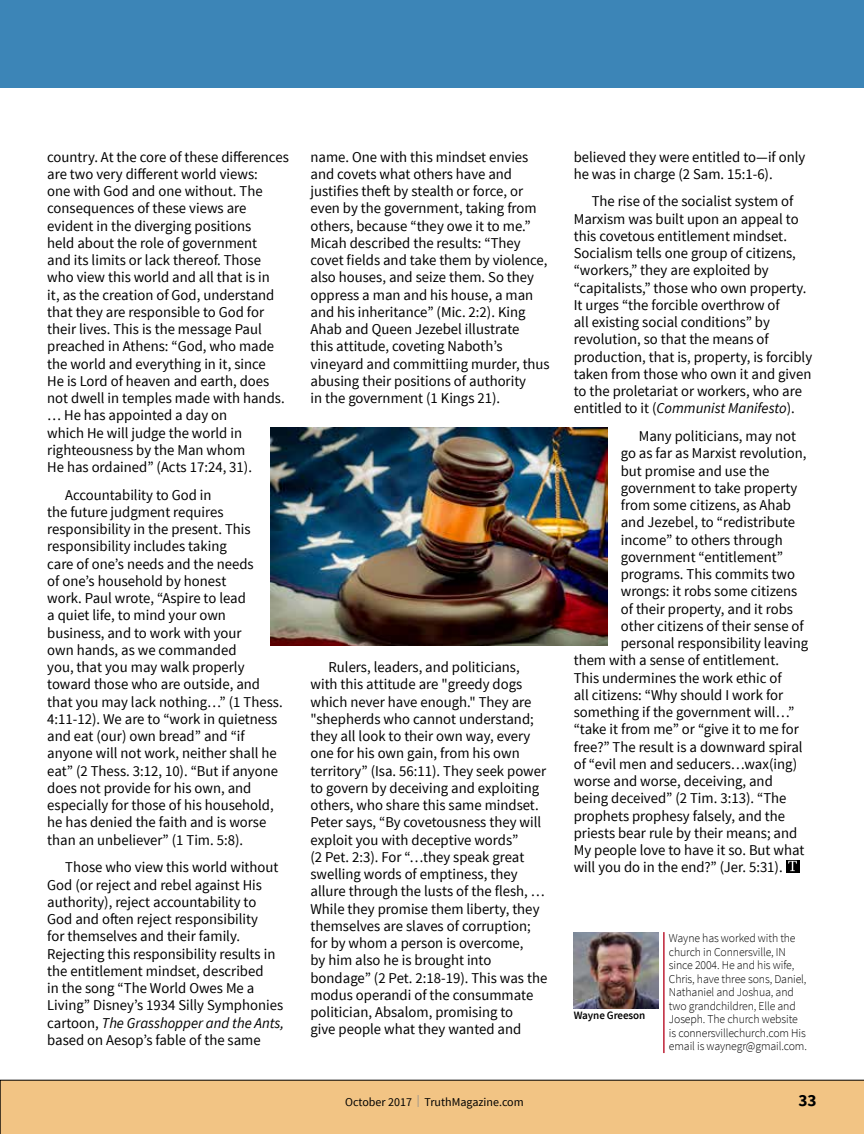
<style>
.page{position:relative;width:864px;height:1134px;background:#fff}
.page>*{position:absolute;margin:0;border:0;box-sizing:border-box;transform-origin:0 0}
.t1{font:700 17.25px "Source Sans Pro";color:#000}
.t2{font:15px/17.2px "Source Sans Pro";color:#000}
.t3{font:300 12px/13.5px "Source Sans Pro";letter-spacing:-.01em;color:#000}
.t4{font:12px "Source Sans Pro";color:#000}
.t5{font:600 11.25px "Source Sans Pro";letter-spacing:-.01em;color:#000}
.s1{font-style:italic}
.s2{color:#8a8c8e}
</style>
<div class="page">
<div style="left:0;top:1080px;width:864px;height:54px;background:#f2c484"></div>
<div style="left:0;top:0;width:864px;height:88px;background:#3c85b7"></div>
<div style="left:786px;top:860px;width:14px;height:12px;background:#000"></div>
<svg style="left:788px;top:861px;width:9px;height:10px"></svg>
<img style="left:574px;top:932px;width:84px;height:76px">
<hr style="left:663px;top:932px;width:2px;height:121px;background:#bd2036">
<img style="left:270px;top:428px;width:337px;height:218px">
<p class="t2" style="left:47px;top:148px;width:243px">country. At the core of these differences are two very different world views:<br>one with God and one without. The consequences of these views are evident in the diverging positions<br>held about the role of government<br>and its limits or lack thereof. Those who view this world and all that is in<br>it, as the creation of God, understand that they are responsible to God for their lives. This is the message Paul preached in Athens: “God, who made the world and everything in it, since<br>He is Lord of heaven and earth, does not dwell in temples made with hands. … He has appointed a day on<br>which He will judge the world in righteousness by the Man whom<br>He has ordained” (Acts 17:24, 31).</p>
<p class="t2" style="left:47px;top:486px;width:237px;text-indent:18px">Accountability to God in<br>the future judgment requires responsibility in the present. This responsibility includes taking<br>care of one’s needs and the needs<br>of one’s household by honest<br>work. Paul wrote, “Aspire to lead<br>a quiet life, to mind your own business, and to work with your<br>own hands, as we commanded<br>you, that you may walk properly toward those who are outside, and that you may lack nothing…” (1 Thess.<br>4:11-12). We are to “work in quietness and eat (our) own bread” and “if anyone will not work, neither shall he eat” (2 Thess. 3:12, 10). “But if anyone does not provide for his own, and especially for those of his household, he has denied the faith and is worse than an unbeliever” (1 Tim. 5:8).</p>
<p class="t2" style="left:47px;top:859px;width:238px;text-indent:18px">Those who view this world without God (or reject and rebel against His authority), reject accountability to God and often reject responsibility<br>for themselves and their family.<br>Rejecting this responsibility results in the entitlement mindset, described<br>in the song “The World Owes Me a Living” Disney’s 1934 Silly Symphonies cartoon, <span class="s1">The Grasshopper and the Ants, </span>based on Aesop’s fable of the same</p>
<p class="t2" style="left:310px;top:148px;width:241px">name. One with this mindset envies and covets what others have and justifies theft by stealth or force, or even by the government, taking from others, because “they owe it to me.” Micah described the results: “They covet fields and take them by violence, also houses, and seize them. So they oppress a man and his house, a man and his inheritance” (Mic. 2:2). King Ahab and Queen Jezebel illustrate<br>this attitude, coveting Naboth’s vineyard and committiing murder, thus abusing their positions of authority<br>in the government (1 Kings 21).</p>
<p class="t2" style="left:310px;top:659px;width:238px;text-indent:18px">Rulers, leaders, and politicians, with this attitude are "greedy dogs which never have enough." They are "shepherds who cannot understand; they all look to their own way, every one for his own gain, from his own territory” (Isa. 56:11). They seek power to govern by deceiving and exploiting others, who share this same mindset.<br>Peter says, “By covetousness they will exploit you with deceptive words”<br>(2 Pet. 2:3). For “…they speak great swelling words of emptiness, they allure through the lusts of the flesh, … While they promise them liberty, they themselves are slaves of corruption; for by whom a person is overcome,<br>by him also he is brought into bondage” (2 Pet. 2:18-19). This was the modus operandi of the consummate politician, Absalom, promising to<br>give people what they wanted and</p>
<p class="t2" style="left:574px;top:148px;width:233px">believed they were entitled to—if only he was in charge (2 Sam. 15:1-6).</p>
<p class="t2" style="left:574px;top:193px;width:240px;text-indent:18px">The rise of the socialist system of Marxism was built upon an appeal to this covetous entitlement mindset.<br>Socialism tells one group of citizens, “workers,” they are exploited by “capitalists,” those who own property.<br>It urges “the forcible overthrow of<br>all existing social conditions” by revolution, so that the means of production, that is, property, is forcibly taken from those who own it and given to the proletariat or workers, who are entitled to it (<span class="s1">Communist Manifesto</span>).</p>
<p class="t2" style="left:639px;top:428px;width:159px">Many politicians, may not</p>
<p class="t2" style="left:621px;top:445px;width:187px">go as far as Marxist revolution,</p>
<p class="t2" style="left:621px;top:462px;width:150px">but promise and use the</p>
<p class="t2" style="left:621px;top:479px;width:178px">government to take property</p>
<p class="t2" style="left:621px;top:497px;width:172px">from some citizens, as Ahab</p>
<p class="t2" style="left:621px;top:514px;width:176px">and Jezebel, to “redistribute</p>
<p class="t2" style="left:621px;top:531px;width:163px">income” to others through</p>
<p class="t2" style="left:621px;top:548px;width:164px">government “entitlement”</p>
<p class="t2" style="left:621px;top:566px;width:176px">programs. This commits two</p>
<p class="t2" style="left:621px;top:583px;width:178px">wrongs: it robs some citizens</p>
<p class="t2" style="left:621px;top:600px;width:174px">of their property, and it robs</p>
<p class="t2" style="left:621px;top:617px;width:185px">other citizens of their sense of</p>
<p class="t2" style="left:621px;top:635px;width:189px">personal responsibility leaving</p>
<p class="t2" style="left:574px;top:652px;width:207px">them with a sense of entitlement.</p>
<p class="t2" style="left:574px;top:669px;width:210px">This undermines the work ethic of</p>
<p class="t2" style="left:574px;top:686px;width:211px">all citizens: “Why should I work for</p>
<p class="t2" style="left:574px;top:704px;width:222px">something if the government will…”</p>
<p class="t2" style="left:574px;top:721px;width:227px">“take it from me” or “give it to me for</p>
<p class="t2" style="left:574px;top:738px;width:230px">free?” The result is a downward spiral</p>
<p class="t2" style="left:574px;top:755px;width:225px">of “evil men and seducers…wax(ing)</p>
<p class="t2" style="left:574px;top:773px;width:201px">worse and worse, deceiving, and</p>
<p class="t2" style="left:574px;top:790px;width:214px">being deceived” (2 Tim. 3:13). “The</p>
<p class="t2" style="left:574px;top:807px;width:213px">prophets prophesy falsely, and the</p>
<p class="t2" style="left:574px;top:824px;width:225px">priests bear rule by their means; and</p>
<p class="t2" style="left:574px;top:842px;width:232px">My people love to have it so. But what</p>
<p class="t2" style="left:574px;top:859px;width:210px">will you do in the end?” (Jer. 5:31).</p>
<p class="t5" style="left:574px;top:1009px;width:73px">Wayne Greeson</p>
<p class="t3" style="left:669px;top:932px;width:140px">Wayne has worked with the church in Connersville, IN since 2004. He and his wife,<br>Chris, have three sons, Daniel,<br>Nathaniel and Joshua, and two grandchildren, Elle and<br>Joseph. The church website is connersvillechurch.com His email is waynegr@gmail.com.</p>
<p class="t4" style="left:345px;top:1095px;width:180px">October 2017 <span class="s2">|</span> TruthMagazine.com</p>
<p class="t1" style="left:799px;top:1089px;width:20px">33</p>
</div>
